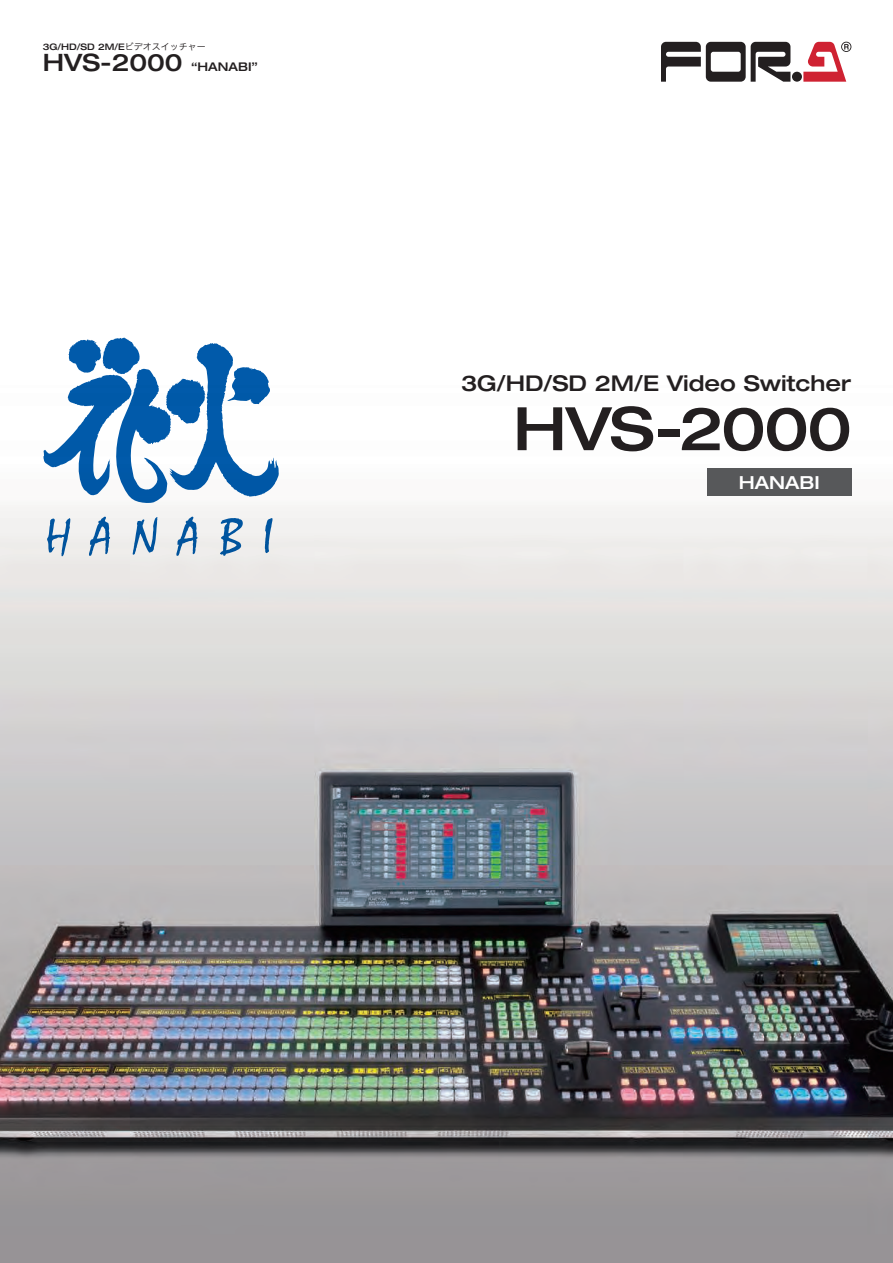
<style>
.page{position:relative;width:893px;height:1263px;background:#fff}
.page>*{position:absolute;margin:0;border:0;box-sizing:border-box;transform-origin:0 0}
.t1{font:500 expanded 60px "Helvetica Neue LT Std";letter-spacing:-.02em;color:#231f20}
.t2{font:500 expanded 24px "Helvetica Neue LT Std";color:#231f20}
.t3{font:500 expanded 21.75px "Helvetica Neue LT Std";color:#231f20}
.t4{font:500 expanded 18px "Helvetica Neue LT Std";color:#fff}
.t5{font:500 expanded 9px "Helvetica Neue LT Std";color:#231f20}
.s1{font-family:"Hira Kaku Std N W3";font-weight:400;font-stretch:normal}
.s2{font-size:12px}
</style>
<div class="page">
<img style="left:1px;top:468px;width:892px;height:795px">
<svg style="left:43px;top:337px;width:236px;height:219px"></svg>
<div style="left:707px;top:468px;width:144px;height:28px;background:#57585a"></div>
<div style="left:792px;top:72px;width:10px;height:10px;background:#231f20;border-radius:50%"></div>
<svg style="left:803px;top:42px;width:48px;height:40px"></svg>
<svg style="left:661px;top:42px;width:129px;height:40px"></svg>
<p class="t5" style="left:43px;top:41px;width:164px">3G/HD/SD 2M/E<span class="s1">ビデオスイッチャー</span></p>
<p class="t2" style="left:43px;top:48px;width:217px">HVS-2000 <span class="s2">“HANABI”</span></p>
<p class="t3" style="left:461px;top:370px;width:392px">3G/HD/SD 2M/E Video Switcher</p>
<h1 class="t1" style="left:513px;top:391px;width:340px">HVS-2000</h1>
<p class="t4" style="left:739px;top:471px;width:82px">HANABI</p>
</div>
